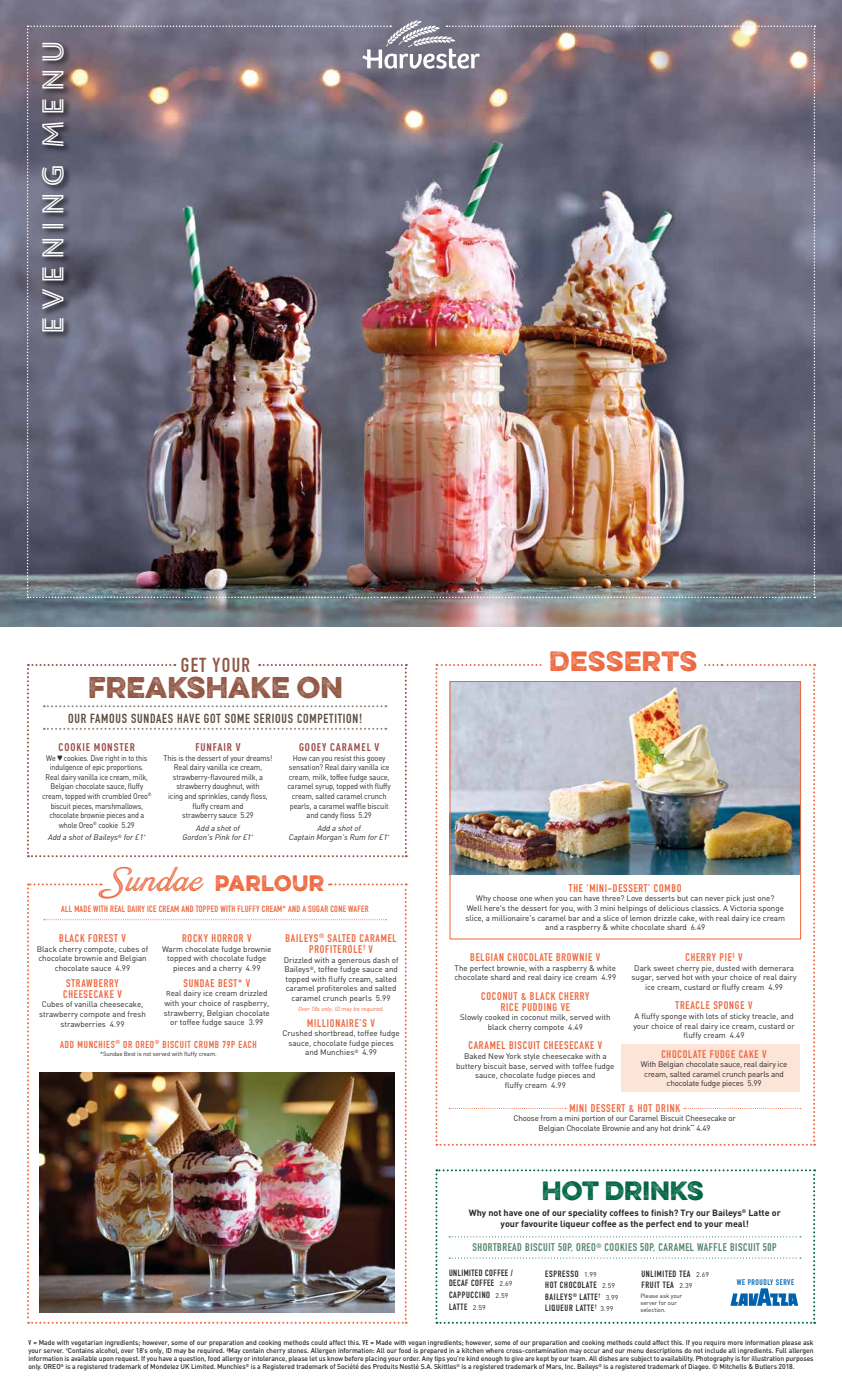
<style>
.page{position:relative;width:842px;height:1389px;background:#fff}
.page>*{position:absolute;margin:0;border:0;box-sizing:border-box;transform-origin:0 0}
.t1{font:30px "Core Circus 2 D Double";color:#fff}
.t2{font:26.9px "Eveleth";color:#915744}
.t3{font:25px "Eveleth";letter-spacing:.02em;color:#ed683e}
.t4{font:23.7px "Eveleth";color:#016543}
.t5{font:20px "Eveleth";letter-spacing:.02em;color:#ed683e}
.t6{font:700 20px "DIN Condensed";letter-spacing:.07em;color:#915744}
.t7{font:700 13px "DIN Condensed";letter-spacing:.06em;color:#5c4c3e}
.t8{font:700 11px/11px "DIN Condensed";letter-spacing:.07em;color:#ed683e;text-align:center}
.t9{font:700 11px "DIN Condensed";letter-spacing:.05em;color:#548367}
.t10{font:700 condensed 11px "DINOT";letter-spacing:.08em;color:#994e48}
.t11{font:700 10px "DIN Condensed";letter-spacing:.07em;color:#ed683e}
.t12{font:700 9px/10.8px "DIN";color:#282827;text-align:center}
.t13{font:700 9px/11.4px "DIN Condensed";letter-spacing:.07em;color:#282827}
.t14{font:700 9px "DIN Condensed";letter-spacing:.03em;color:#ed683e}
.t15{font:700 9px/10px "DIN Condensed";letter-spacing:.05em;color:#282827}
.t16{font:8px/9.6px "DIN";letter-spacing:-.005em;color:#282827;text-align:center}
.t17{font:8px/9.6px "DIN";letter-spacing:-.005em;color:#282827;text-align:center;scale:.93 1}
.t18{font:8px/9.6px "DIN";letter-spacing:-.005em;color:#282827;text-align:center;scale:.9 1}
.t19{font:italic 8px/9.6px "DIN";color:#282827;text-align:center}
.t20{font:700 8px "DIN Condensed";letter-spacing:.07em;color:#0061ad}
.t21{font:500 7px/8px "DIN";letter-spacing:-.01em;color:#282827;text-align:justify}
.t22{font:6px/7px "DIN";letter-spacing:-.01em;color:#282827}
.t23{font:italic 6px "DIN";color:#ed683e}
.s1{font-family:"Brand Inline Pro";font-size:37px}
.s2{font-size:7px}
.s3{font-family:"DIN";font-weight:400;font-size:7px}
.s4{font-family:"DIN Condensed";font-weight:700}
</style>
<div class="page">
<img style="left:0;top:0;width:842px;height:626px">
<img style="left:27px;top:883px;width:380px;height:441px">
<svg style="left:435px;top:1169px;width:380px;height:155px"></svg>
<img style="left:435px;top:664px;width:380px;height:482px">
<div style="left:449px;top:681px;width:352px;height:258px;border:1px solid #ed683e"></div>
<div style="left:542px;top:644px;width:162px;height:33px;background:#fff"></div>
<div style="left:622px;top:1044px;width:178px;height:47px;background:#fde4d8"></div>
<svg style="left:27px;top:664px;width:380px;height:193px"></svg>
<img style="left:27px;top:20px;width:788px;height:578px">
<h1 class="t1" style="left:33px;top:337px;width:301px;rotate:-90deg">EVENING MENU</h1>
<h3 class="t6" style="left:181px;top:651px;width:71px">GET YOUR</h3>
<h2 class="t2" style="left:88px;top:667px;width:256px">FREAKSHAKE ON</h2>
<h3 class="t7" style="left:68px;top:710px;width:296px">OUR FAMOUS SUNDAES HAVE GOT SOME SERIOUS COMPETITION!</h3>
<h3 class="t10" style="left:59px;top:741px;width:78px">COOKIE MONSTER</h3>
<p class="t18" style="left:42px;top:753px;width:123px">We ♥ cookies. Dive right in to this indulgence of epic proportions.<br>Real dairy vanilla ice cream, milk,<br>Belgian chocolate sauce, fluffy cream, topped with crumbled Oreo<sup>® </sup>biscuit pieces, marshmallows, chocolate brownie pieces and a whole Oreo<sup>®</sup> cookie 5.29</p>
<p class="t19" style="left:48px;top:832px;width:99px">Add a shot of Baileys<sup>®</sup> for £1<sup>*</sup></p>
<h3 class="t10" style="left:195px;top:741px;width:47px">FUNFAIR V</h3>
<p class="t17" style="left:163px;top:753px;width:119px">This is the dessert of your dreams!<br>Real dairy vanilla ice cream, strawberry-flavoured milk, a strawberry doughnut, with<br>icing and sprinkles, candy floss, fluffy cream and<br>strawberry sauce 5.29</p>
<p class="t19" style="left:183px;top:823px;width:72px">Add a shot of<br>Gordon's Pink for £1<sup>*</sup></p>
<h3 class="t10" style="left:299px;top:741px;width:82px">GOOEY CARAMEL V</h3>
<p class="t17" style="left:287px;top:753px;width:113px">How can you resist this gooey sensation? Real dairy vanilla ice cream, milk, toffee fudge sauce, caramel syrup, topped with fluffy cream, salted caramel crunch pearls, a caramel waffle biscuit and candy floss 5.29</p>
<p class="t19" style="left:289px;top:823px;width:102px">Add a shot of<br>Captain Morgan's Rum for £1<sup>*</sup></p>
<h3 class="t5" style="left:104px;top:868px;width:221px"><span class="s1">Sundae</span> PARLOUR</h3>
<p class="t14" style="left:61px;top:903px;width:309px">ALL MADE WITH REAL DAIRY ICE CREAM AND TOPPED WITH FLUFFY CREAM* AND A SUGAR CONE WAFER</p>
<h3 class="t8" style="left:59px;top:933px;width:68px">BLACK FOREST V</h3>
<p class="t16" style="left:37px;top:944px;width:113px">Black cherry compote, cubes of chocolate brownie and Belgian chocolate sauce 4.99</p>
<h3 class="t8" style="left:63px;top:977px;width:60px;text-align:left">STRAWBERRY<br>CHEESECAKE V</h3>
<p class="t16" style="left:39px;top:1000px;width:108px">Cubes of vanilla cheesecake, strawberry compote and fresh strawberries 4.99</p>
<h3 class="t8" style="left:286px;top:933px;width:112px">BAILEYS<sup>®</sup> SALTED CARAMEL<br>PROFITEROLE<sup>†</sup> V</h3>
<p class="t16" style="left:284px;top:955px;width:116px">Drizzled with a generous dash of<br>Baileys<sup>®</sup>, toffee fudge sauce and topped with fluffy cream, salted caramel profiteroles and salted caramel crunch pearls 5.99</p>
<p class="t23" style="left:298px;top:1005px;width:88px">Over 18s only, ID may be required.</p>
<h3 class="t8" style="left:307px;top:1017px;width:69px">MILLIONAIRE’S V</h3>
<p class="t16" style="left:282px;top:1028px;width:119px">Crushed shortbread, toffee fudge sauce, chocolate fudge pieces and Munchies<sup>®</sup> 4.99</p>
<h3 class="t8" style="left:182px;top:933px;width:71px">ROCKY HORROR V</h3>
<p class="t16" style="left:162px;top:944px;width:111px">Warm chocolate fudge brownie topped with chocolate fudge pieces and a cherry 4.99</p>
<h3 class="t8" style="left:183px;top:977px;width:68px">SUNDAE BEST* V</h3>
<p class="t16" style="left:164px;top:989px;width:107px"><span class="s2">R</span>eal dairy ice cream drizzled with your choice of raspberry, strawberry, Belgian chocolate or toffee fudge sauce 3.99</p>
<p class="t11" style="left:60px;top:1037px;width:198px">ADD MUNCHIES<sup>®</sup> OR OREO<sup>®</sup> BISCUIT CRUMB 79P EACH</p>
<p class="t22" style="left:100px;top:1050px;width:118px">*Sundae Best is not served with fluffy cream.</p>
<h3 class="t3" style="left:549px;top:642px;width:149px">DESSERTS</h3>
<h3 class="t8" style="left:569px;top:882px;width:114px">THE ‘MINI-DESSERT’ COMBO</h3>
<p class="t16" style="left:465px;top:893px;width:321px">Why choose one when you can have three? Love desserts but can never pick just one?<br>Well here's the dessert for you, with 3 mini helpings of delicious classics. A Victoria sponge slice, a millionaire's caramel bar and a slice of lemon drizzle cake, with real dairy ice cream and a raspberry &amp; white chocolate shard 6.49</p>
<h3 class="t8" style="left:470px;top:952px;width:132px">BELGIAN CHOCOLATE BROWNIE V</h3>
<p class="t16" style="left:454px;top:963px;width:163px;text-align:left">The perfect brownie, with a raspberry &amp; white chocolate shard and real dairy ice cream 4.99</p>
<h3 class="t8" style="left:481px;top:990px;width:110px">COCONUT &amp; BLACK CHERRY<br>RICE PUDDING VE</h3>
<p class="t16" style="left:460px;top:1012px;width:152px">Slowly cooked in coconut milk, served with black cherry compote 4.49</p>
<h3 class="t8" style="left:468px;top:1040px;width:135px">CARAMEL BISCUIT CHEESECAKE V</h3>
<p class="t16" style="left:456px;top:1051px;width:160px">Baked New York style cheesecake with a buttery biscuit base, served with toffee fudge sauce, chocolate fudge pieces and<br>fluffy cream 4.99</p>
<h3 class="t8" style="left:685px;top:952px;width:59px">CHERRY PIE<sup>‡</sup> V</h3>
<p class="t16" style="left:632px;top:963px;width:166px">Dark sweet cherry pie, dusted with demerara sugar, served hot with your choice of real dairy ice cream, custard or fluffy cream 4.99</p>
<h3 class="t8" style="left:676px;top:1000px;width:78px">TREACLE SPONGE V</h3>
<p class="t16" style="left:633px;top:1011px;width:163px">A fluffy sponge with lots of sticky treacle, and your choice of real dairy ice cream, custard or fluffy cream 4.49</p>
<h3 class="t8" style="left:661px;top:1048px;width:107px">CHOCOLATE FUDGE CAKE V</h3>
<p class="t16" style="left:641px;top:1059px;width:148px">With Belgian chocolate sauce, real dairy ice cream, salted caramel crunch pearls and chocolate fudge pieces 5.99</p>
<h3 class="t8" style="left:569px;top:1102px;width:112px">MINI DESSERT &amp; HOT DRINK</h3>
<p class="t16" style="left:513px;top:1113px;width:224px">Choose from a mini portion of our Caramel Biscuit Cheesecake or<br>Belgian Chocolate Brownie and any hot drink<sup>**</sup> 4.49</p>
<h3 class="t4" style="left:542px;top:1173px;width:163px">HOT DRINKS</h3>
<p class="t12" style="left:469px;top:1207px;width:314px">Why not have one of our speciality coffees to finish? Try our Baileys<sup>®</sup> Latte or your favourite liqueur coffee as the perfect end to your meal!</p>
<h3 class="t9" style="left:472px;top:1240px;width:306px">SHORTBREAD BISCUIT 50P, OREO<sup>®</sup> COOKIES 50P, CARAMEL WAFFLE BISCUIT 50P</h3>
<p class="t15" style="left:449px;top:1268px;width:65px">UNLIMITED COFFEE /<br>DECAF COFFEE <span class="s3">2.69</span></p>
<p class="t13" style="left:449px;top:1289px;width:61px;line-height:12px">CAPPUCCINO <span class="s3">2.59<br></span>LATTE <span class="s3">2.59</span></p>
<p class="t13" style="left:545px;top:1268px;width:75px">ESPRESSO <span class="s3">1.99<br></span>HOT CHOCOLATE <span class="s3">2.59<br></span>BAILEYS<sup>®</sup> LATTE<sup>†</sup> <span class="s3">3.99<br></span>LIQUEUR LATTE<sup>†</sup> <span class="s3">3.99</span></p>
<p class="t13" style="left:641px;top:1268px;width:69px">UNLIMITED TEA <span class="s3">2.69<br></span>FRUIT TEA <span class="s3">2.39</span></p>
<p class="t22" style="left:640px;top:1292px;width:43px">Please ask your server for our selection.</p>
<p class="t20" style="left:737px;top:1277px;width:59px">WE PROUDLY SERVE</p>
<p class="t21" style="left:28px;top:1338px;width:787px"><span class="s4">V</span> = Made with vegetarian ingredients; however, some of our preparation and cooking methods could affect this. <span class="s4">VE</span> = Made with vegan ingredients; however, some of our preparation and cooking methods could affect this. If you require more information please ask your server. <sup>†</sup>Contains alcohol, over 18's only, ID may be required. <sup>‡</sup>May contain cherry stones. Allergen information: All our food is prepared in a kitchen where cross-contamination may occur and our menu descriptions do not include all ingredients. Full allergen information is available upon request. If you have a question, food allergy or intolerance, please let us know before placing your order. Any tips you’re kind enough to give are kept by our team. All dishes are subject to availability. Photography is for illustration purposes only. OREO<sup>®</sup> is a registered trademark of Mondelez UK Limited. Munchies<sup>®</sup> is a Registered trademark of Société des Produits Nestlé S.A. Skittles<sup>®</sup> is a registered trademark of Mars, Inc. Baileys<sup>®</sup> is a registered trademark of Diageo. © Mitchells &amp; Butlers 2018.</p>
</div>
